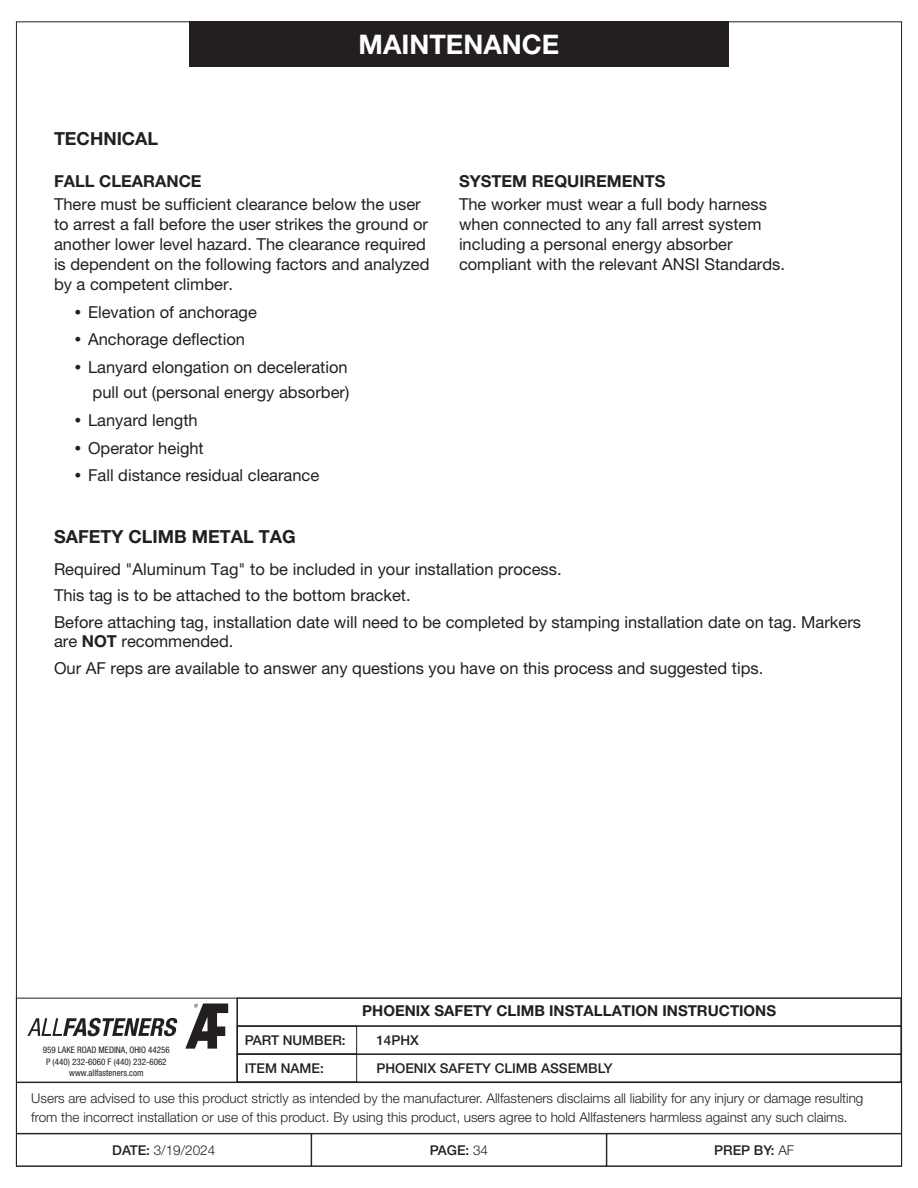
<style>
.page{position:relative;width:918px;height:1188px;background:#fff}
.page>*{position:absolute;margin:0;border:0;box-sizing:border-box;transform-origin:0 0}
.t1{font:700 27px "Helvetica Neue LT Pro";color:#fff}
.Titles{font:700 18px "Helvetica Neue LT Pro";color:#231f20}
.techy_stuff_2{font:16.5px/19.8px "Helvetica Neue LT Pro";color:#231f20}
.Heading_3{font:700 16.5px "Helvetica Neue LT Pro";color:#231f20}
.t2{font:700 15px "Helvetica Neue LT Pro";color:#231f20}
.t3{font:300 13.5px/19.5px "Helvetica Neue LT Pro";color:#231f20}
.t4{font:500 13.5px/27.9px "Helvetica Neue LT Pro";color:#231f20}
.t5{font:condensed 9px/11.7px "Helvetica Neue LT Pro";color:#231f20;text-align:center}
.s1{font-family:"Uni Sans"}
.s2{font-weight:700}
.s3{font-weight:500}
.s4{font-weight:300}
</style>
<div class="page">
<div style="left:16px;top:1082px;width:886px;height:52px;border:1px solid #231f20"></div>
<div style="left:237px;top:998px;width:664px;height:28px;border:1px solid #231f20"></div>
<div style="left:237px;top:1054px;width:664px;height:28px;border:1px solid #231f20"></div>
<div style="left:237px;top:1026px;width:664px;height:28px;border:1px solid #231f20"></div>
<div style="left:237px;top:1026px;width:120px;height:28px;border:1px solid #231f20"></div>
<div style="left:237px;top:1054px;width:120px;height:28px;border:1px solid #231f20"></div>
<svg style="left:185px;top:1003px;width:43px;height:46px"></svg>
<svg style="left:27px;top:1018px;width:151px;height:18px"></svg>
<div style="left:189px;top:22px;width:540px;height:45px;background:#231f20"></div>
<p class="Titles" style="left:54px;top:127px;width:106px">TECHNICAL</p>
<p class="Heading_3" style="left:54px;top:171px;width:149px">FALL CLEARANCE</p>
<h1 class="t1" style="left:359px;top:28px;width:202px">MAINTENANCE</h1>
<p class="Heading_3" style="left:459px;top:171px;width:208px">SYSTEM REQUIREMENTS</p>
<p class="techy_stuff_2" style="left:54px;top:194px;width:377px">There must be sufficient clearance below the user to arrest a fall before the user strikes the ground or another lower level hazard. The clearance required is dependent on the following factors and analyzed by a competent climber.</p>
<p class="techy_stuff_2" style="left:75px;top:302px;width:184px"><span class="s1">•</span> Elevation of anchorage</p>
<p class="techy_stuff_2" style="left:75px;top:329px;width:172px"><span class="s1">•</span> Anchorage deflection</p>
<p class="techy_stuff_2" style="left:75px;top:354px;width:276px;line-height:25.5px;text-align:right"><span class="s1">•</span> Lanyard elongation on deceleration pull out (personal energy absorber)</p>
<p class="techy_stuff_2" style="left:75px;top:410px;width:125px"><span class="s1">•</span> Lanyard length</p>
<p class="techy_stuff_2" style="left:75px;top:438px;width:131px"><span class="s1">•</span> Operator height</p>
<p class="techy_stuff_2" style="left:75px;top:465px;width:246px"><span class="s1">•</span> Fall distance residual clearance</p>
<p class="techy_stuff_2" style="left:459px;top:194px;width:328px">The worker must wear a full body harness when connected to any fall arrest system including a personal energy absorber compliant with the relevant ANSI Standards.</p>
<p class="Titles" style="left:54px;top:525px;width:243px">SAFETY CLIMB METAL TAG</p>
<p class="techy_stuff_2" style="left:54px;top:559px;width:509px">Required "Aluminum Tag" to be included in your installation process.</p>
<p class="techy_stuff_2" style="left:54px;top:585px;width:358px">This tag is to be attached to the bottom bracket.</p>
<p class="techy_stuff_2" style="left:54px;top:612px;width:809px">Before attaching tag, installation date will need to be completed by stamping installation date on tag. Markers are <span class="s2">NOT</span> recommended.</p>
<p class="techy_stuff_2" style="left:54px;top:658px;width:711px">Our AF reps are available to answer any questions you have on this process and suggested tips.</p>
<p class="t5" style="left:43px;top:1044px;width:129px">959 LAKE ROAD MEDINA, OHIO 44256<br>P (440) 232-6060 F (440) 232-6062 www.allfasteners.com</p>
<p class="t4" style="left:245px;top:1026px;width:102px">PART NUMBER:<br>ITEM NAME:</p>
<p class="t2" style="left:362px;top:1002px;width:415px">PHOENIX SAFETY CLIMB INSTALLATION INSTRUCTIONS</p>
<p class="t4" style="left:376px;top:1026px;width:238px">14PHX<br>PHOENIX SAFETY CLIMB ASSEMBLY</p>
<p class="t3" style="left:31px;top:1088px;width:834px">Users are advised to use this product strictly as intended by the manufacturer. Allfasteners disclaims all liability for any injury or damage resulting from the incorrect installation or use of this product. By using this product, users agree to hold Allfasteners harmless against any such claims.</p>
<p class="t3" style="left:112px;top:1140px;width:105px"><span class="s3">DATE:</span> 3/19/2024</p>
<p class="t4" style="left:430px;top:1136px;width:60px">PAGE: <span class="s4">34</span></p>
<p class="t4" style="left:714px;top:1136px;width:82px">PREP BY: <span class="s4">AF</span></p>
</div>
